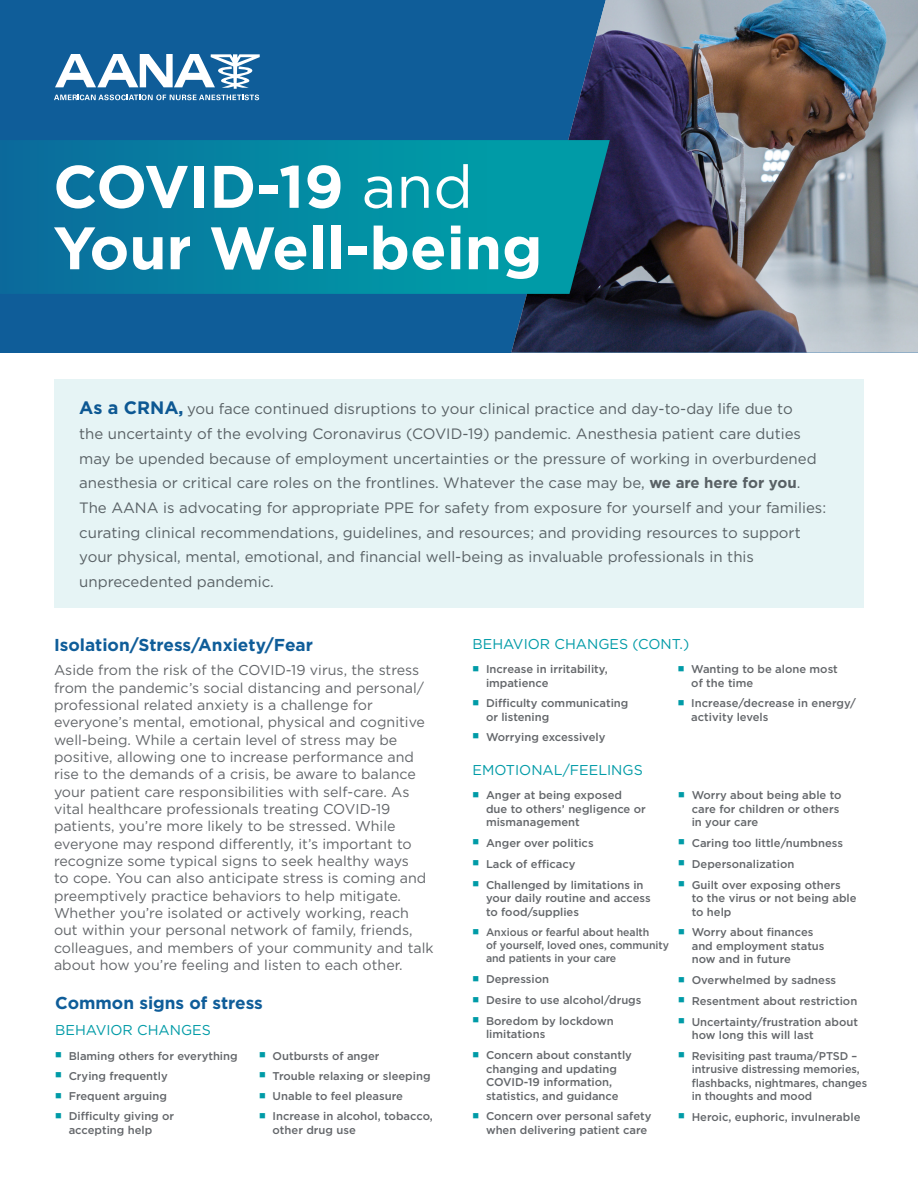
<style>
.page{position:relative;width:918px;height:1188px;background:#fff}
.page>*{position:absolute;margin:0;border:0;box-sizing:border-box;transform-origin:0 0}
.t1{font:700 59.85px/61.5px "Gotham";color:#fff}
.t2{font:700 17.25px "Gotham";color:#0f5d99}
.t3{font:15px/24.6px "Gotham";color:#63666a}
.body{font:14.25px/17.2px "Gotham";color:#63666a}
.subhead{font:14.25px "Gotham";color:#009ba7}
.bullets_-_little{font:500 11.25px/13.5px "Gotham";color:#63666a}
.bullets_-_little-2{font:500 10.8px/13px "Gotham";letter-spacing:-.005em;color:#63666a}
.s1{font-weight:400}
.s2{font-weight:700;font-size:18px;color:#0f5d99}
.s3{font-weight:900;color:#0f5d99}
.s4{font-weight:700}
.s5{color:#009ba7}
</style>
<div class="page">
<div style="left:54px;top:379px;width:810px;height:229px;background:#e6f4f5"></div>
<div style="left:0;top:0;width:918px;height:352px;background:#0f5d99"></div>
<img style="left:511px;top:0;width:407px;height:352px">
<svg style="left:0;top:140px;width:610px;height:154px;background:#04849e"></svg>
<svg style="left:54px;top:95px;width:205px;height:5px"></svg>
<svg style="left:55px;top:54px;width:205px;height:35px"></svg>
<p class="t1" style="left:53px;top:156px;width:491px">COVID-19 <span class="s1">and<br></span>Your Well-being</p>
<p class="t3" style="left:79px;top:396px;width:749px"><span class="s2">As a CRNA</span><span class="s3">,</span> you face continued disruptions to your clinical practice and day-to-day life due to<br>the uncertainty of the evolving Coronavirus (COVID-19) pandemic. Anesthesia patient care duties may be upended because of employment uncertainties or the pressure of working in overburdened anesthesia or critical care roles on the frontlines. Whatever the case may be, <span class="s4">we are here for you</span>.<br>The AANA is advocating for appropriate PPE for safety from exposure for yourself and your families: curating clinical recommendations, guidelines, and resources; and providing resources to support your physical, mental, emotional, and financial well-being as invaluable professionals in this unprecedented pandemic.</p>
<p class="t2" style="left:54px;top:634px;width:261px">Isolation/Stress/Anxiety/Fear</p>
<p class="body" style="left:54px;top:661px;width:381px">Aside from the risk of the COVID-19 virus, the stress from the pandemic’s social distancing and personal/ professional related anxiety is a challenge for everyone’s mental, emotional, physical and cognitive well-being. While a certain level of stress may be positive, allowing one to increase performance and rise to the demands of a crisis, be aware to balance your patient care responsibilities with self-care. As vital healthcare professionals treating COVID-19 patients, you’re more likely to be stressed. While everyone may respond differently, it’s important to recognize some typical signs to seek healthy ways<br>to cope. You can also anticipate stress is coming and preemptively practice behaviors to help mitigate.<br>Whether you’re isolated or actively working, reach out within your personal network of family, friends, colleagues, and members of your community and talk about how you’re feeling and listen to each other.</p>
<p class="t2" style="left:55px;top:991px;width:209px">Common signs of stress</p>
<p class="subhead" style="left:55px;top:1021px;width:157px">BEHAVIOR CHANGES</p>
<p class="bullets_-_little" style="left:55px;top:1049px;width:184px"><span class="s5">■</span> Blaming others for everything</p>
<p class="bullets_-_little" style="left:55px;top:1069px;width:114px"><span class="s5">■</span> Crying frequently</p>
<p class="bullets_-_little" style="left:55px;top:1089px;width:113px"><span class="s5">■</span> Frequent arguing</p>
<p class="bullets_-_little" style="left:69px;top:1109px;width:107px;text-indent:-14px"><span class="s5">■</span> Difficulty giving or accepting help</p>
<p class="bullets_-_little" style="left:259px;top:1049px;width:122px"><span class="s5">■</span> Outbursts of anger</p>
<p class="bullets_-_little" style="left:259px;top:1069px;width:173px"><span class="s5">■</span> Trouble relaxing or sleeping</p>
<p class="bullets_-_little" style="left:259px;top:1089px;width:146px"><span class="s5">■</span> Unable to feel pleasure</p>
<p class="bullets_-_little" style="left:273px;top:1109px;width:162px;text-indent:-14px"><span class="s5">■</span> Increase in alcohol, tobacco, other drug use</p>
<p class="subhead" style="left:472px;top:635px;width:218px">BEHAVIOR CHANGES (CONT.)</p>
<p class="bullets_-_little" style="left:486px;top:662px;width:123px;text-indent:-14px"><span class="s5">■</span> Increase in irritability, impatience</p>
<p class="bullets_-_little" style="left:486px;top:696px;width:144px;text-indent:-14px"><span class="s5">■</span> Difficulty communicating or listening</p>
<p class="bullets_-_little" style="left:472px;top:730px;width:134px"><span class="s5">■</span> Worrying excessively</p>
<p class="bullets_-_little" style="left:691px;top:662px;width:148px;text-indent:-14px"><span class="s5">■</span> Wanting to be alone most of the time</p>
<p class="bullets_-_little" style="left:691px;top:696px;width:166px;text-indent:-14px"><span class="s5">■</span> Increase/decrease in energy/ activity levels</p>
<p class="subhead" style="left:472px;top:761px;width:172px">EMOTIONAL/FEELINGS</p>
<p class="bullets_-_little" style="left:486px;top:788px;width:161px;text-indent:-14px"><span class="s5">■</span> Anger at being exposed due to others’ negligence or mismanagement</p>
<p class="bullets_-_little" style="left:472px;top:836px;width:123px"><span class="s5">■</span> Anger over politics</p>
<p class="bullets_-_little" style="left:472px;top:857px;width:104px"><span class="s5">■</span> Lack of efficacy</p>
<p class="bullets_-_little" style="left:486px;top:878px;width:166px;text-indent:-14px"><span class="s5">■</span> Challenged by limitations in your daily routine and access to food/supplies</p>
<p class="bullets_-_little-2" style="left:486px;top:926px;width:185px;text-indent:-14px"><span class="s5">■</span> Anxious or fearful about health<br>of yourself, loved ones, community and patients in your care</p>
<p class="bullets_-_little" style="left:472px;top:972px;width:78px"><span class="s5">■</span> Depression</p>
<p class="bullets_-_little" style="left:472px;top:993px;width:170px"><span class="s5">■</span> Desire to use alcohol/drugs</p>
<p class="bullets_-_little" style="left:486px;top:1014px;width:129px;text-indent:-14px"><span class="s5">■</span> Boredom by lockdown limitations</p>
<p class="bullets_-_little" style="left:472px;top:1048px;width:161px;text-align:center"><span class="s5">■</span> Concern about constantly changing and updating<br>COVID-19 information, statistics, and guidance</p>
<p class="bullets_-_little" style="left:486px;top:1110px;width:167px;text-indent:-14px"><span class="s5">■</span> Concern over personal safety when delivering patient care</p>
<p class="bullets_-_little" style="left:692px;top:788px;width:151px;text-indent:-14px"><span class="s5">■</span> Worry about being able to care for children or others in your care</p>
<p class="bullets_-_little" style="left:678px;top:836px;width:166px"><span class="s5">■</span> Caring too little/numbness</p>
<p class="bullets_-_little" style="left:678px;top:857px;width:118px"><span class="s5">■</span> Depersonalization</p>
<p class="bullets_-_little" style="left:692px;top:878px;width:166px;text-indent:-14px"><span class="s5">■</span> Guilt over exposing others<br>to the virus or not being able to help</p>
<p class="bullets_-_little" style="left:692px;top:925px;width:134px;text-indent:-14px"><span class="s5">■</span> Worry about finances and employment status now and in future</p>
<p class="bullets_-_little" style="left:678px;top:973px;width:159px"><span class="s5">■</span> Overwhelmed by sadness</p>
<p class="bullets_-_little" style="left:678px;top:994px;width:181px"><span class="s5">■</span> Resentment about restriction</p>
<p class="bullets_-_little" style="left:692px;top:1015px;width:168px;text-indent:-14px"><span class="s5">■</span> Uncertainty/frustration about how long this will last</p>
<p class="bullets_-_little" style="left:692px;top:1049px;width:177px;text-indent:-14px"><span class="s5">■</span> Revisiting past trauma/PTSD – intrusive distressing memories, flashbacks, nightmares, changes in thoughts and mood</p>
<p class="bullets_-_little" style="left:678px;top:1110px;width:184px"><span class="s5">■</span> Heroic, euphoric, invulnerable</p>
</div>
